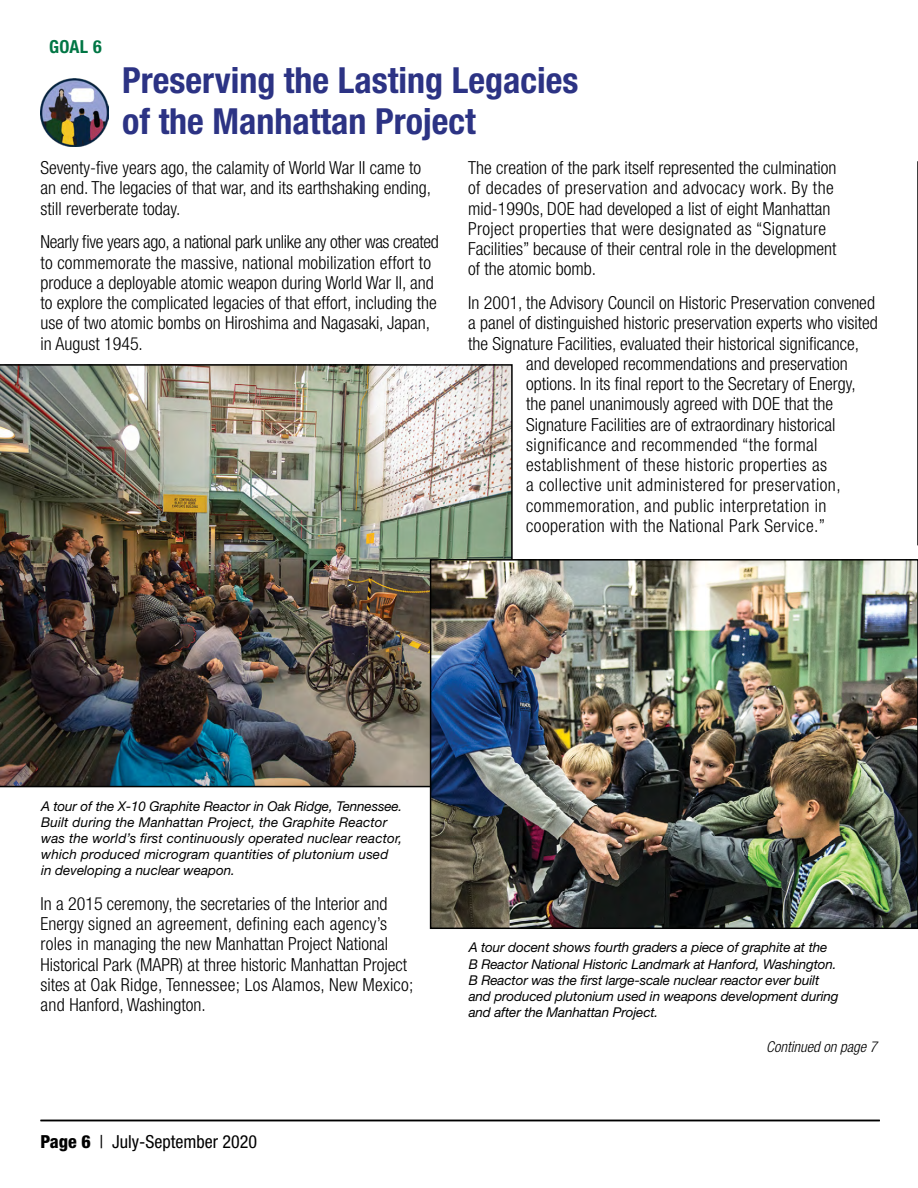
<style>
.page{position:relative;width:918px;height:1188px;background:#fff}
.page>*{position:absolute;margin:0;border:0;box-sizing:border-box;transform-origin:0 0}
.t1{font:700 condensed 36px/40.5px "Helvetica Neue LT Std";color:#2c3384}
.t2{font:300 condensed 18px/20.2px "Helvetica Neue LT Std";color:#000}
.t3{font:300 condensed 18px "Helvetica Neue LT Std";letter-spacing:.025em;color:#000}
.t4{font:condensed 18px "Helvetica Neue LT Std";color:#000}
.t5{font:700 condensed 18px "Helvetica Neue LT Std";color:#007644}
.t6{font:italic 300 condensed 15px "Helvetica Neue LT Std";color:#000}
.t7{font:italic 13.5px/16.2px "Helvetica Neue LT Std";letter-spacing:-.01em;color:#000}
.t8{font:italic 13.5px/16.2px "Helvetica Neue LT Std";letter-spacing:.01em;color:#000}
.s1{font-weight:800}
</style>
<div class="page">
<hr style="left:41px;top:1120px;width:839px;height:1px;background:#000">
<img style="left:41px;top:79px;width:68px;height:68px">
<img style="left:0;top:364px;width:513px;height:423px">
<img style="left:433px;top:562px;width:482px;height:364px">
<div style="left:430px;top:559px;width:488px;height:370px;border:2px solid #000"></div>
<svg style="left:917px;top:161px;width:1px;height:384px"></svg>
<p class="t5" style="left:49px;top:35px;width:54px">GOAL 6</p>
<h1 class="t1" style="left:122px;top:59px;width:458px">Preserving the Lasting Legacies of the Manhattan Project</h1>
<p class="t2" style="left:40px;top:157px;width:392px">Seventy-five years ago, the calamity of World War II came to an end. The legacies of that war, and its earthshaking ending, still reverberate today.</p>
<p class="t2" style="left:40px;top:232px;width:400px">Nearly five years ago, a national park unlike any other was created to commemorate the massive, national mobilization effort to produce a deployable atomic weapon during World War II, and to explore the complicated legacies of that effort, including the use of two atomic bombs on Hiroshima and Nagasaki, Japan, in August 1945.</p>
<p class="t2" style="left:468px;top:157px;width:370px">The creation of the park itself represented the culmination of decades of preservation and advocacy work. By the mid-1990s, DOE had developed a list of eight Manhattan Project properties that were designated as “Signature Facilities” because of their central role in the development of the atomic bomb.</p>
<p class="t2" style="left:468px;top:292px;width:408px">In 2001, the Advisory Council on Historic Preservation convened</p>
<p class="t2" style="left:468px;top:313px;width:411px">a panel of distinguished historic preservation experts who visited</p>
<p class="t2" style="left:468px;top:333px;width:392px">the Signature Facilities, evaluated their historical significance,</p>
<p class="t2" style="left:526px;top:353px;width:323px">and developed recommendations and preservation</p>
<p class="t2" style="left:526px;top:373px;width:331px">options. In its final report to the Secretary of Energy,</p>
<p class="t2" style="left:526px;top:394px;width:309px">the panel unanimously agreed with DOE that the</p>
<p class="t2" style="left:526px;top:414px;width:311px">Signature Facilities are of extraordinary historical</p>
<p class="t3" style="left:526px;top:434px;width:293px">significance and recommended “the formal</p>
<p class="t3" style="left:526px;top:454px;width:302px">establishment of these historic properties as</p>
<p class="t3" style="left:526px;top:475px;width:316px">a collective unit administered for preservation,</p>
<p class="t3" style="left:526px;top:495px;width:302px">commemoration, and public interpretation in</p>
<p class="t3" style="left:526px;top:515px;width:301px">cooperation with the National Park Service.”</p>
<p class="t8" style="left:41px;top:798px;width:363px">A tour of the X-10 Graphite Reactor in Oak Ridge, Tennessee.<br>Built during the Manhattan Project, the Graphite Reactor was the world’s first continuously operated nuclear reactor, which produced microgram quantities of plutonium used<br>in developing a nuclear weapon.</p>
<p class="t2" style="left:40px;top:893px;width:374px">In a 2015 ceremony, the secretaries of the Interior and Energy signed an agreement, defining each agency’s roles in managing the new Manhattan Project National Historical Park (MAPR) at three historic Manhattan Project sites at Oak Ridge, Tennessee; Los Alamos, New Mexico; and Hanford, Washington.</p>
<p class="t4" style="left:40px;top:1131px;width:218px"><span class="s1">Page 6</span> | July-September 2020</p>
<p class="t7" style="left:469px;top:939px;width:372px">A tour docent shows fourth graders a piece of graphite at the B Reactor National Historic Landmark at Hanford, Washington.<br>B Reactor was the first large-scale nuclear reactor ever built and produced plutonium used in weapons development during and after the Manhattan Project.</p>
<p class="t6" style="left:766px;top:1038px;width:112px">Continued on page 7</p>
</div>
